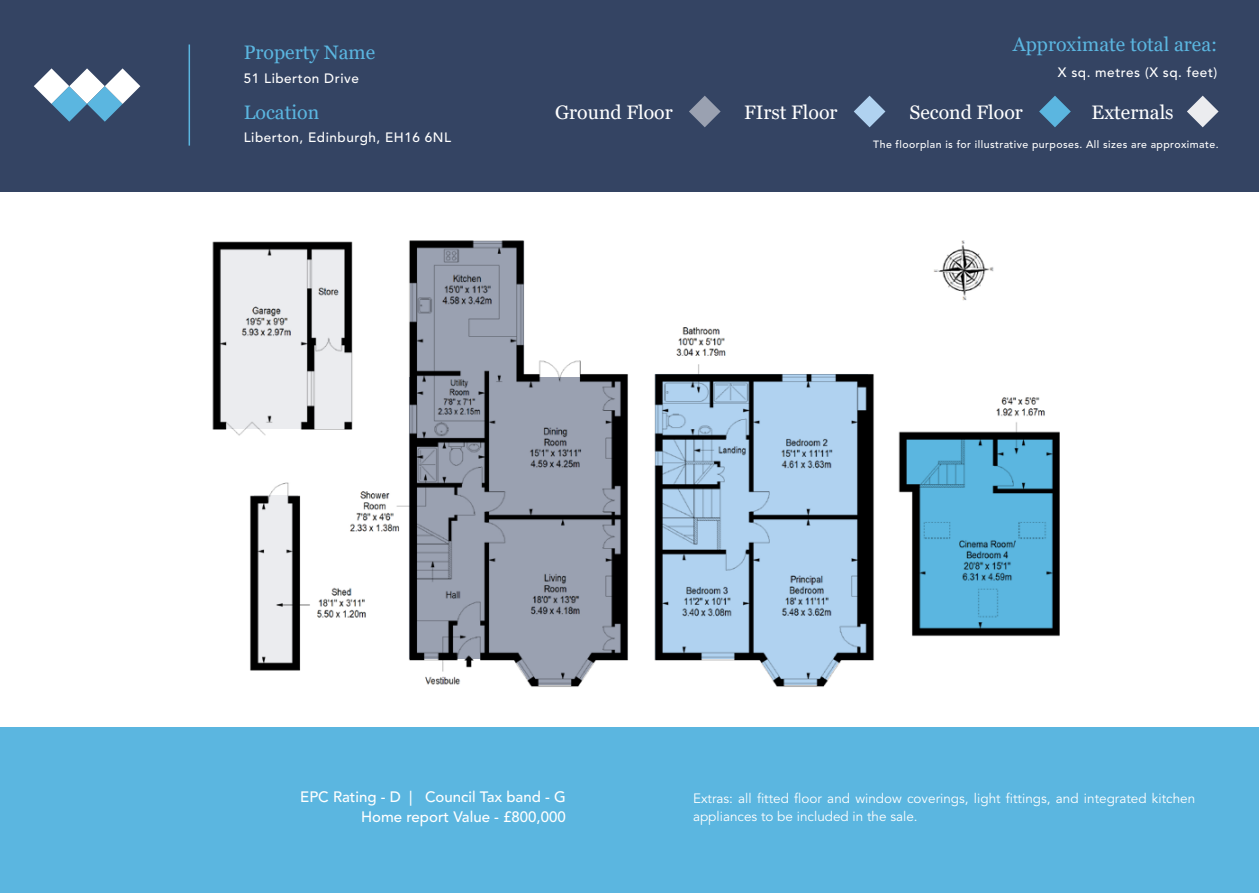
<style>
.page{position:relative;width:1259px;height:893px;background:#fff}
.page>*{position:absolute;margin:0;border:0;box-sizing:border-box;transform-origin:0 0}
.Paragraph_Style_1{font:19.5px "Georgia";color:#5bb6e0}
.t1{font:19.5px "Georgia";color:#fff}
.t2{font:500 15px "Avenir LT Std";color:#fff}
.t3{font:13.5px/18px "Avenir LT Std";color:#fff}
.Paragraph_Style_1-2{font:500 13.5px "Avenir LT Std";letter-spacing:.04em;color:#fff}
.t4{font:500 10.5px "Avenir LT Std";letter-spacing:.04em;color:#fff}
</style>
<div class="page">
<div style="left:0;top:0;width:1259px;height:191px;background:#344463"></div>
<svg style="left:34px;top:68px;width:106px;height:54px"></svg>
<hr style="left:189px;top:44px;width:1px;height:102px;background:#5bb6e0">
<div style="left:0;top:728px;width:1259px;height:165px;background:#5bb6e0"></div>
<svg style="left:1039px;top:96px;width:31px;height:31px"></svg>
<svg style="left:1187px;top:96px;width:31px;height:31px"></svg>
<img style="left:212px;top:240px;width:848px;height:447px">
<svg style="left:854px;top:96px;width:31px;height:31px"></svg>
<svg style="left:689px;top:96px;width:31px;height:31px"></svg>
<svg style="left:217px;top:245px;width:135px;height:184px;background:#cacbce"></svg>
<svg style="left:254px;top:496px;width:43px;height:170px;background:#b2b3b5"></svg>
<svg style="left:410px;top:241px;width:114px;height:136px;background:#808693"></svg>
<svg style="left:410px;top:377px;width:217px;height:282px;background:#818794"></svg>
<svg style="left:512px;top:654px;width:87px;height:31px"></svg>
<svg style="left:757px;top:659px;width:87px;height:26px"></svg>
<svg style="left:655px;top:374px;width:212px;height:285px;background:#92afc8"></svg>
<svg style="left:902px;top:436px;width:155px;height:53px;background:#4890b1"></svg>
<svg style="left:914px;top:472px;width:143px;height:159px;background:#4f9fc4"></svg>
<div style="left:211px;top:446px;width:141px;height:26px;background:#fff"></div>
<div style="left:665px;top:269px;width:188px;height:46px;background:#fff"></div>
<div style="left:902px;top:347px;width:168px;height:42px;background:#fff"></div>
<p class="Paragraph_Style_1" style="left:244px;top:41px;width:133px">Property Name</p>
<p class="Paragraph_Style_1-2" style="left:244px;top:70px;width:117px">51 Liberton Drive</p>
<p class="Paragraph_Style_1" style="left:244px;top:100px;width:77px">Location</p>
<p class="Paragraph_Style_1-2" style="left:244px;top:130px;width:209px">Liberton, Edinburgh, EH16 6NL</p>
<p class="t1" style="left:555px;top:100px;width:119px">Ground Floor</p>
<p class="Paragraph_Style_1" style="left:1012px;top:33px;width:206px">Approximate total area:</p>
<p class="Paragraph_Style_1-2" style="left:1057px;top:65px;width:161px">X sq. metres (X sq. feet)</p>
<p class="t1" style="left:744px;top:100px;width:95px">FIrst Floor</p>
<p class="t1" style="left:909px;top:100px;width:115px">Second Floor</p>
<p class="t1" style="left:1091px;top:100px;width:84px">Externals</p>
<p class="t4" style="left:873px;top:138px;width:347px">The floorplan is for illustrative purposes. All sizes are approximate.</p>
<p class="t2" style="left:300px;top:788px;width:267px">EPC Rating - D | Council Tax band - G</p>
<p class="t2" style="left:361px;top:808px;width:206px">Home report Value - £800,000</p>
<p class="t3" style="left:693px;top:790px;width:504px">Extras: all fitted floor and window coverings, light fittings, and integrated kitchen appliances to be included in the sale.</p>
</div>
